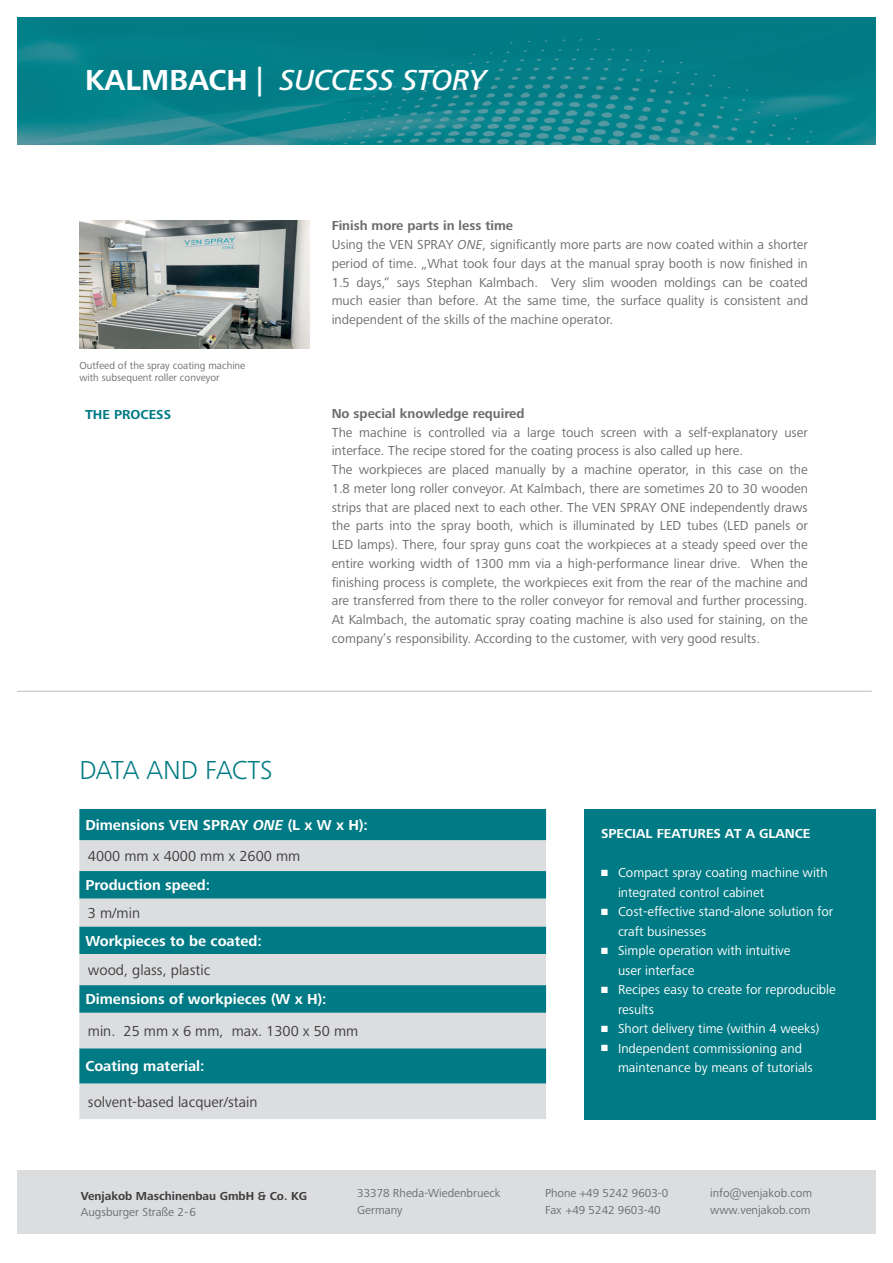
<style>
.page{position:relative;width:893px;height:1263px;background:#fff}
.page>*{position:absolute;margin:0;border:0;box-sizing:border-box;transform-origin:0 0}
.t1{font:italic 500 30px "Frutiger Next Pro";color:#fff}
.t2{font:300 27px "Frutiger Next Pro";letter-spacing:-.025em;color:#007a84}
.t3{font:700 15px/31px "Frutiger Next Pro";color:#fff}
.t4{font:15px "Frutiger Next Pro";color:#3e3e3f}
.t5{font:13.5px/18.8px "Frutiger Next Pro";color:#6c6d70}
.t6{font:13.5px/19.5px "Frutiger Next Pro";color:#fff}
.t7{font:700 13.5px "Frutiger Next Pro";color:#6c6d70}
.t8{font:700 13.5px "Frutiger Next Pro";color:#fff}
.t9{font:700 13.5px "Frutiger Next Pro";color:#007a84}
.t10{font:12px/16.5px "Frutiger Next Pro";color:#6c6d70}
.t11{font:700 12px "Frutiger Next Pro";color:#3e3e3f}
.t12{font:10.5px/12px "Frutiger Next Pro";color:#6c6d70}
.s1{font-weight:700;font-style:normal}
.s2{font-style:normal}
.s3{font-weight:700}
.s4{font-style:italic}
.s5{font-weight:400;color:#3e3e3f}
</style>
<div class="page">
<img style="left:17px;top:17px;width:859px;height:128px">
<div style="left:79px;top:809px;width:467px;height:31px;background:#007a84"></div>
<svg style="left:79px;top:840px;width:467px;height:279px;background:#7fb3b8"></svg>
<div style="left:584px;top:809px;width:292px;height:310px;background:#007a84"></div>
<hr style="left:17px;top:691px;width:855px;height:1px;background:#bcbdc0">
<img style="left:79px;top:221px;width:230px;height:127px">
<div style="left:17px;top:1170px;width:859px;height:64px;background:#dcdddf"></div>
<h1 class="t1" style="left:85px;top:63px;width:403px"><span class="s1">KALMBACH</span> <span class="s2">|</span> SUCCESS STORY</h1>
<p class="t12" style="left:79px;top:360px;width:168px">Outfeed of the spray coating machine with subsequent roller conveyor</p>
<p class="t9" style="left:85px;top:407px;width:88px">THE PROCESS</p>
<h2 class="t2" style="left:79px;top:754px;width:195px">DATA AND FACTS</h2>
<p class="t5" style="left:332px;top:217px;width:478px"><span class="s3">Finish more parts in less time<br></span>Using the VEN SPRAY <span class="s4">ONE</span>, significantly more parts are now coated within a shorter period of time. „What took four days at the manual spray booth is now finished in 1.5 days,“ says Stephan Kalmbach. Very slim wooden moldings can be coated much easier than before. At the same time, the surface quality is consistent and independent of the skills of the machine operator.</p>
<p class="t7" style="left:332px;top:406px;width:194px">No special knowledge required</p>
<p class="t5" style="left:332px;top:423px;width:478px">The machine is controlled via a large touch screen with a self-explanatory user interface. The recipe stored for the coating process is also called up here.<br>The workpieces are placed manually by a machine operator, in this case on the 1.8 meter long roller conveyor. At Kalmbach, there are sometimes 20 to 30 wooden strips that are placed next to each other. The VEN SPRAY ONE independently draws the parts into the spray booth, which is illuminated by LED tubes (LED panels or LED lamps). There, four spray guns coat the workpieces at a steady speed over the entire working width of 1300 mm via a high-performance linear drive. When the finishing process is complete, the workpieces exit from the rear of the machine and are transferred from there to the roller conveyor for removal and further processing.<br>At Kalmbach, the automatic spray coating machine is also used for staining, on the company’s responsibility. According to the customer, with very good results.</p>
<p class="t3" style="left:85px;top:809px;width:284px">Dimensions VEN SPRAY <span class="s4">ONE</span> (L x W x H):<br><span class="s5">4000 mm x 4000 mm x 2600 mm</span></p>
<p class="t3" style="left:85px;top:870px;width:126px">Production speed:</p>
<p class="t4" style="left:88px;top:904px;width:54px">3 m/min</p>
<p class="t3" style="left:85px;top:925px;width:178px">Workpieces to be coated:</p>
<p class="t4" style="left:88px;top:961px;width:124px">wood, glass, plastic</p>
<p class="t3" style="left:85px;top:984px;width:243px">Dimensions of workpieces (W x H):</p>
<p class="t4" style="left:88px;top:1022px;width:272px">min. 25 mm x 6 mm, max. 1300 x 50 mm</p>
<p class="t3" style="left:85px;top:1051px;width:121px">Coating material:</p>
<p class="t4" style="left:88px;top:1093px;width:171px">solvent-based lacquer/stain</p>
<p class="t8" style="left:601px;top:826px;width:211px">SPECIAL FEATURES AT A GLANCE</p>
<p class="t6" style="left:618px;top:863px;width:211px;text-indent:-17px">■ Compact spray coating machine with integrated control cabinet</p>
<p class="t6" style="left:618px;top:902px;width:217px;text-indent:-17px">■ Cost-effective stand-alone solution for craft businesses</p>
<p class="t6" style="left:618px;top:941px;width:174px;text-indent:-17px">■ Simple operation with intuitive user interface</p>
<p class="t6" style="left:618px;top:980px;width:219px;text-indent:-17px">■ Recipes easy to create for reproducible results</p>
<p class="t6" style="left:601px;top:1019px;width:220px">■ Short delivery time (within 4 weeks)</p>
<p class="t6" style="left:618px;top:1038px;width:196px;text-indent:-17px">■ Independent commissioning and maintenance by means of tutorials</p>
<p class="t11" style="left:81px;top:1189px;width:228px">Venjakob Maschinenbau GmbH &amp; Co. KG</p>
<p class="t10" style="left:81px;top:1204px;width:117px">Augsburger Straße 2-6</p>
<p class="t10" style="left:357px;top:1185px;width:145px">33378 Rheda-Wiedenbrueck<br>Germany</p>
<p class="t10" style="left:545px;top:1185px;width:125px">Phone +49 5242 9603-0<br>Fax +49 5242 9603-40</p>
<p class="t10" style="left:710px;top:1185px;width:104px">info@venjakob.com www.venjakob.com</p>
</div>
